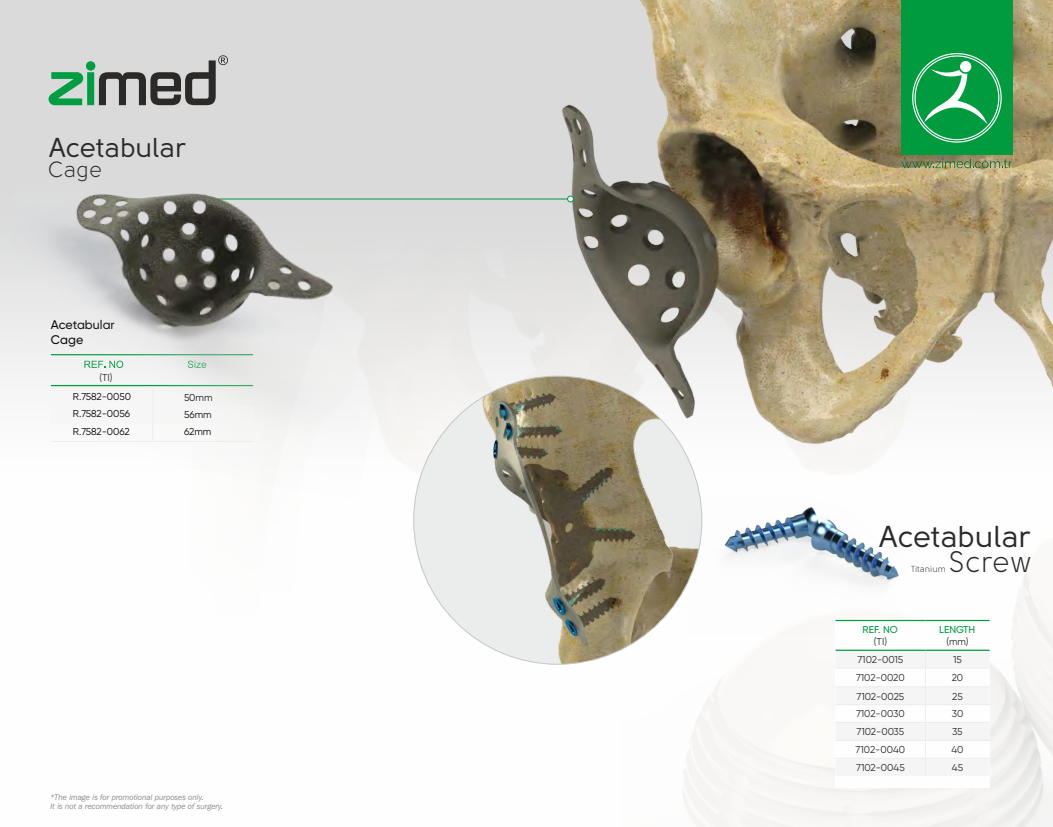
<style>
.page{position:relative;width:1053px;height:827px;background:#fff}
.page>*{position:absolute;margin:0;border:0;box-sizing:border-box;transform-origin:0 0}
.t1{font:30px "Solomon Sans Normal";color:#2b2a29}
.t2{font:29.62px "Solomon Sans Book";color:#2b2a29}
.t3{font:27.12px "Solomon Sans Normal";color:#2b2a29}
.t4{font:21.88px "Solomon Sans Book";color:#2b2a29}
.t5{font:500 12.5px/15.1px "Gilroy";color:#000}
.t6{font:10px "Gilroy";color:#2b2a29}
.t7{font:10px/17.1px "Gilroy";color:#000;text-align:justify}
.t8{font:500 10px "Gilroy";color:#009e43}
.t9{font:8.75px "Solomon Sans Book";color:#2b2a29}
.t10{font:italic 8px/9.2px "Franklin Gothic IT Cby BT";color:#898989}
</style>
<div class="page">
<img style="left:21px;top:0;width:1031px;height:824px">
<svg style="left:901px;top:159px;width:111px;height:9px"></svg>
<div style="left:901px;top:0;width:111px;height:155px;background:#009b3e"></div>
<svg style="left:912px;top:53px;width:89px;height:90px"></svg>
<img style="left:413px;top:376px;width:288px;height:288px;border-radius:50%">
<img style="left:687px;top:409px;width:280px;height:225px">
<div style="left:835px;top:620px;width:154px;height:167px;background:#fefefe"></div>
<hr style="left:835px;top:620px;width:90px;height:1px;background:#009e43">
<hr style="left:925px;top:620px;width:64px;height:1px;background:#009e43">
<hr style="left:835px;top:649px;width:90px;height:2px;background:#009e43">
<hr style="left:925px;top:649px;width:64px;height:2px;background:#009e43">
<svg style="left:835px;top:650px;width:154px;height:126px"></svg>
<hr style="left:113px;top:199px;width:456px;height:1px;background:#009846">
<svg style="left:567px;top:196px;width:6px;height:6px"></svg>
<img style="left:0;top:39px;width:430px;height:493px">
<h3 class="t3" style="left:49px;top:137px;width:139px">Acetabular</h3>
<h3 class="t4" style="left:48px;top:160px;width:56px">Cage</h3>
<p class="t5" style="left:51px;top:318px;width:65px">Acetabular<br>Cage</p>
<p class="t6" style="left:100px;top:373px;width:14px">(TI)</p>
<p class="t7" style="left:73px;top:389px;width:60px">R.7582-0050<br>R.7582-0056<br>R.7582-0062</p>
<p class="t7" style="left:184px;top:389px;width:30px">50mm 56mm 62mm</p>
<p class="t10" style="left:51px;top:793px;width:174px">*The image is for promotional purposes only.<br>It is not a recommendation for any type of surgery.</p>
<h1 class="t1" style="left:878px;top:524px;width:153px">Acetabular</h1>
<p class="t9" style="left:910px;top:565px;width:36px">Titanium</p>
<h2 class="t2" style="left:948px;top:550px;width:85px">Screw</h2>
<p class="t8" style="left:862px;top:625px;width:37px">REF. NO</p>
<p class="t6" style="left:873px;top:637px;width:15px">(TI)</p>
<p class="t8" style="left:939px;top:625px;width:38px">LENGTH</p>
<p class="t6" style="left:946px;top:637px;width:24px">(mm)</p>
<p class="t6" style="left:857px;top:655px;width:47px">7102-0015</p>
<p class="t6" style="left:953px;top:655px;width:10px">15</p>
<p class="t6" style="left:856px;top:673px;width:50px">7102-0020</p>
<p class="t6" style="left:951px;top:673px;width:13px">20</p>
<p class="t6" style="left:856px;top:692px;width:49px">7102-0025</p>
<p class="t6" style="left:952px;top:692px;width:12px">25</p>
<p class="t6" style="left:855px;top:709px;width:50px">7102-0030</p>
<p class="t6" style="left:951px;top:709px;width:13px">30</p>
<p class="t6" style="left:856px;top:727px;width:49px">7102-0035</p>
<p class="t6" style="left:952px;top:727px;width:12px">35</p>
<p class="t6" style="left:855px;top:745px;width:51px">7102-0040</p>
<p class="t6" style="left:951px;top:745px;width:14px">40</p>
<p class="t6" style="left:856px;top:763px;width:50px">7102-0045</p>
<p class="t6" style="left:951px;top:763px;width:13px">45</p>
</div>
